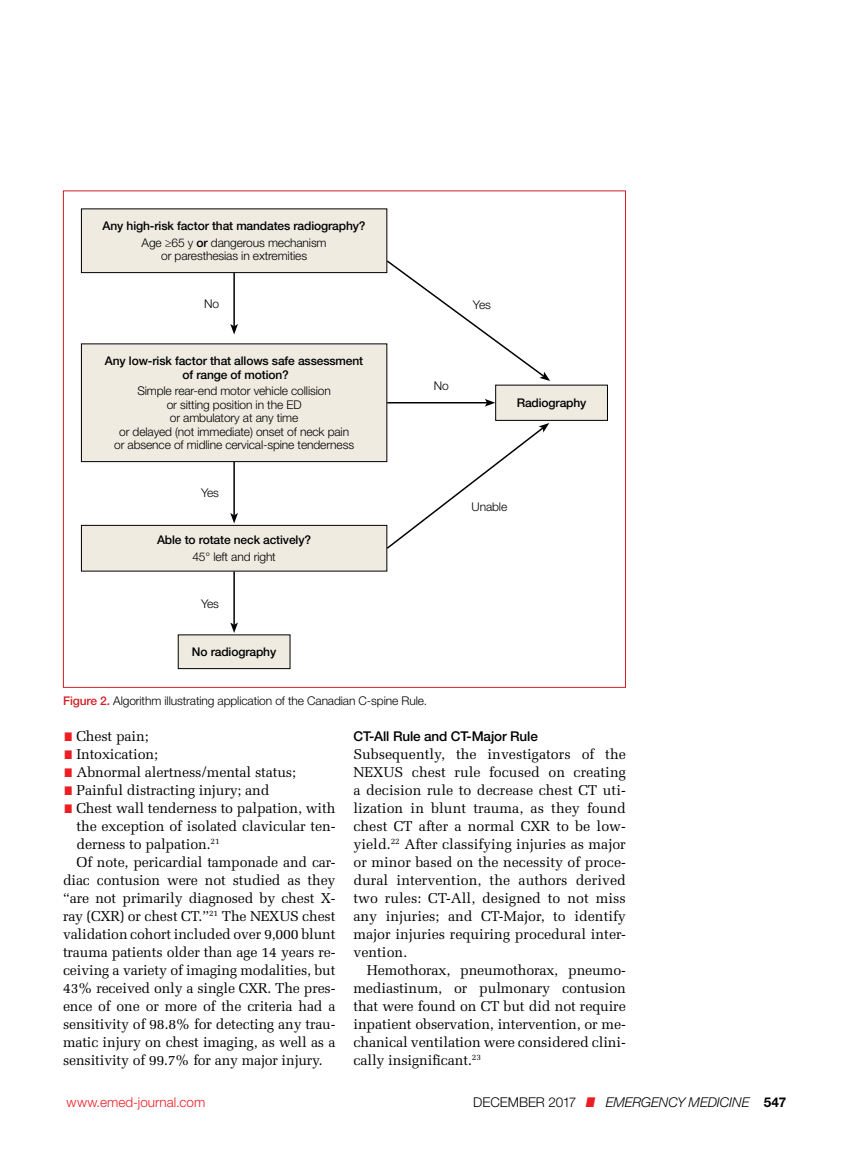
<style>
.page{position:relative;width:851px;height:1161px;background:#fff}
.page>*{position:absolute;margin:0;border:0;box-sizing:border-box;transform-origin:0 0}
.t1{font:14.25px/18px "Melior LT Std";letter-spacing:-.01em;color:#000;text-align:justify}
.t2{font:italic 300 13.5px "Helvetica Neue LT Std";letter-spacing:-.005em;color:#000}
.t3{font:500 13.5px "Helvetica Neue LT Std";letter-spacing:-.01em;color:#000}
.t4{font:300 13.5px "Helvetica Neue LT Std";color:#ed1d24}
.t5{font:300 12px/13.5px "Helvetica Neue LT Std";letter-spacing:-.01em;color:#000;text-align:center}
.t6{font:500 12px/16.5px "Helvetica Neue LT Std";letter-spacing:-.01em;color:#000;text-align:center}
.s1{font-weight:300}
.s2{font-weight:500;color:#d12027}
.s3{font-family:"Helvetica Neue LT Std";font-weight:900;font-size:12px;color:#ed1d24}
.s4{font-style:normal}
.s5{font-weight:900;color:#ed1d24}
.s6{font-weight:700;font-style:normal}
</style>
<div class="page">
<div style="left:81px;top:209px;width:306px;height:64px;background:#efebe1"></div>
<div style="left:81px;top:208px;width:306px;height:65px;border:1px solid #000"></div>
<div style="left:81px;top:525px;width:306px;height:46px;background:#efebe1"></div>
<div style="left:81px;top:525px;width:306px;height:47px;border:1px solid #000"></div>
<div style="left:178px;top:635px;width:112px;height:34px;background:#efebe1"></div>
<div style="left:178px;top:634px;width:112px;height:35px;border:1px solid #000"></div>
<div style="left:81px;top:344px;width:306px;height:118px;background:#efebe1"></div>
<div style="left:81px;top:344px;width:306px;height:118px;border:1px solid #000"></div>
<div style="left:495px;top:385px;width:112px;height:35px;background:#efebe1"></div>
<div style="left:495px;top:385px;width:113px;height:36px;border:1px solid #000"></div>
<svg style="left:385px;top:259px;width:165px;height:122px"></svg>
<svg style="left:385px;top:423px;width:164px;height:127px"></svg>
<hr style="left:387px;top:402px;width:100px;height:2px;background:#000">
<svg style="left:484px;top:399px;width:11px;height:8px"></svg>
<hr style="left:233px;top:273px;width:2px;height:53px;background:#000">
<svg style="left:230px;top:324px;width:8px;height:11px"></svg>
<hr style="left:233px;top:572px;width:2px;height:53px;background:#000">
<svg style="left:230px;top:622px;width:8px;height:11px"></svg>
<hr style="left:233px;top:462px;width:2px;height:53px;background:#000">
<svg style="left:230px;top:513px;width:8px;height:11px"></svg>
<p class="t6" style="left:103px;top:217px;width:264px">Any high-risk factor that mandates radiography?<br><span class="s1">Age ≥65 y</span> or <span class="s1">dangerous mechanism</span></p>
<p class="t5" style="left:161px;top:249px;width:147px">or paresthesias in extremities</p>
<p class="t5" style="left:204px;top:297px;width:16px">No</p>
<p class="t6" style="left:105px;top:354px;width:260px;line-height:13.5px">Any low-risk factor that allows safe assessment of range of motion?</p>
<p class="t5" style="left:114px;top:384px;width:241px">Simple rear-end motor vehicle collision<br>or sitting position in the ED<br>or ambulatory at any time<br>or delayed (not immediate) onset of neck pain or absence of midline cervical-spine tenderness</p>
<p class="t5" style="left:201px;top:486px;width:19px">Yes</p>
<p class="t6" style="left:157px;top:532px;width:156px">Able to rotate neck actively?</p>
<p class="t5" style="left:192px;top:550px;width:85px">45° left and right</p>
<p class="t5" style="left:201px;top:597px;width:19px">Yes</p>
<p class="t5" style="left:434px;top:379px;width:16px">No</p>
<p class="t6" style="left:192px;top:643px;width:86px">No radiography</p>
<p class="t5" style="left:63px;top:694px;width:365px"><span class="s2">Figure 2.</span> Algorithm illustrating application of the Canadian C-spine Rule.</p>
<p class="t5" style="left:473px;top:298px;width:19px">Yes</p>
<p class="t6" style="left:516px;top:394px;width:71px">Radiography</p>
<p class="t5" style="left:471px;top:500px;width:37px">Unable</p>
<p class="t1" style="left:63px;top:727px;width:87px"><span class="s3">I</span>Chest pain;</p>
<p class="t1" style="left:63px;top:745px;width:96px"><span class="s3">I</span>Intoxication;</p>
<p class="t1" style="left:63px;top:763px;width:234px"><span class="s3">I</span>Abnormal alertness/mental status;</p>
<p class="t1" style="left:63px;top:781px;width:208px"><span class="s3">I</span>Painful distracting injury; and</p>
<p class="t1" style="left:63px;top:799px;width:274px"><span class="s3">I</span>Chest wall tenderness to palpation, with</p>
<p class="t1" style="left:76px;top:817px;width:260px">the exception of isolated clavicular ten-</p>
<p class="t1" style="left:76px;top:835px;width:145px">derness to palpation.<sup>21</sup></p>
<p class="t1" style="left:76px;top:853px;width:260px">Of note, pericardial tamponade and car-</p>
<p class="t1" style="left:63px;top:871px;width:274px">diac contusion were not studied as they</p>
<p class="t1" style="left:63px;top:889px;width:274px">“are not primarily diagnosed by chest X-</p>
<p class="t1" style="left:63px;top:907px;width:274px">ray (CXR) or chest CT.”<sup>21</sup> The NEXUS chest</p>
<p class="t1" style="left:63px;top:925px;width:274px">validation cohort included over 9,000 blunt</p>
<p class="t1" style="left:63px;top:943px;width:274px">trauma patients older than age 14 years re-</p>
<p class="t1" style="left:63px;top:961px;width:274px">ceiving a variety of imaging modalities, but</p>
<p class="t1" style="left:63px;top:979px;width:274px">43% received only a single CXR. The pres-</p>
<p class="t1" style="left:63px;top:997px;width:274px">ence of one or more of the criteria had a</p>
<p class="t1" style="left:63px;top:1015px;width:274px">sensitivity of 98.8% for detecting any trau-</p>
<p class="t1" style="left:63px;top:1033px;width:274px">matic injury on chest imaging, as well as a</p>
<p class="t1" style="left:63px;top:1051px;width:261px">sensitivity of 99.7% for any major injury.</p>
<p class="t3" style="left:353px;top:728px;width:186px">CT-All Rule and CT-Major Rule</p>
<p class="t1" style="left:353px;top:745px;width:274px">Subsequently, the investigators of the NEXUS chest rule focused on creating a decision rule to decrease chest CT uti&shy;lization in blunt trauma, as they found chest CT after a normal CXR to be low&shy;yield.<sup>22</sup> After classifying injuries as major or minor based on the necessity of proce&shy;dural intervention, the authors derived two rules: CT-All, designed to not miss any injuries; and CT-Major, to identify major injuries requiring procedural inter&shy;vention.</p>
<p class="t1" style="left:353px;top:961px;width:274px;text-indent:13px">Hemothorax, pneumothorax, pneumo&shy;mediastinum, or pulmonary contusion that were found on CT but did not require inpatient observation, intervention, or me&shy;chanical ventilation were considered clini&shy;cally insignificant.<sup>23</sup></p>
<p class="t4" style="left:67px;top:1094px;width:140px">www.emed-journal.com</p>
<p class="t2" style="left:473px;top:1094px;width:314px"><span class="s4">DECEMBER 2017</span> <span class="s5">I</span> EMERGENCY MEDICINE <span class="s6">547</span></p>
</div>
